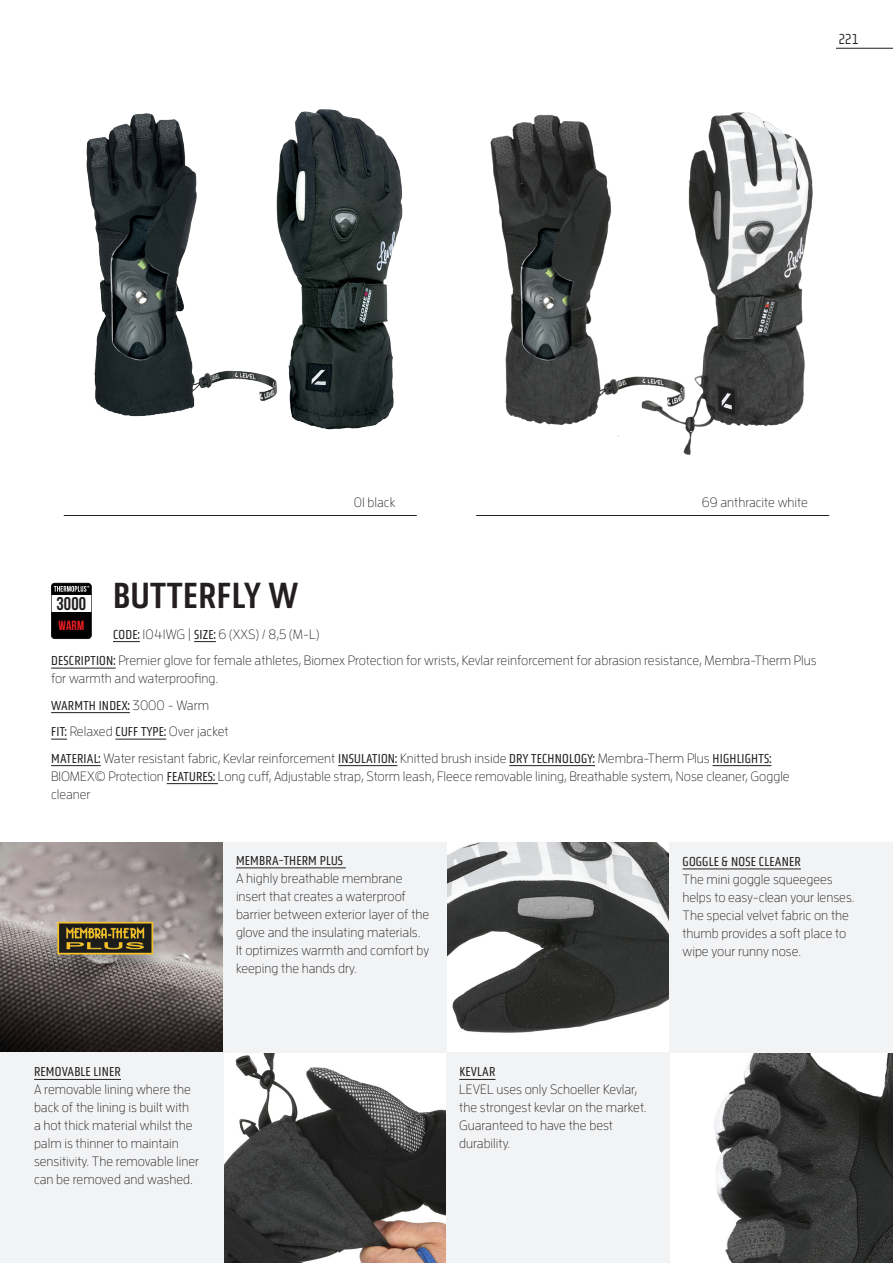
<style>
.page{position:relative;width:893px;height:1263px;background:#fff}
.page>*{position:absolute;margin:0;border:0;box-sizing:border-box;transform-origin:0 0}
.t1{font:37.5px "Obvia Condensed";letter-spacing:.015em;color:#231f20}
.t2{font:700 18.45px "Bebas Neue";color:#231f20}
.pages{font:300 15px "Obvia Condensed";color:#231f20}
.glove_tech{font:300 13.5px/18px "Enzo OT";color:#231f20}
.glove_description{font:300 13.5px/18px "Enzo OT";color:#231f20}
.code{font:300 13.5px "Enzo OT";color:#231f20}
.glove_description-2{font:13.5px "Obvia Condensed";letter-spacing:.015em;color:#231f20}
.t3{font:700 13.2px "Bebas Neue";color:#ee1d23}
.s1{font-family:"Obvia Condensed";font-weight:400}
.s2{font-family:"Enzo OT";font-weight:300}
</style>
<div class="page">
<img style="left:86px;top:109px;width:317px;height:321px">
<img style="left:490px;top:112px;width:323px;height:343px">
<svg style="left:51px;top:583px;width:41px;height:56px"></svg>
<img style="left:446px;top:842px;width:224px;height:210px">
<img style="left:670px;top:1052px;width:223px;height:211px">
<img style="left:0;top:842px;width:223px;height:210px">
<img style="left:223px;top:1052px;width:223px;height:211px">
<hr style="left:836px;top:48px;width:57px;height:1px;background:#231f20">
<hr style="left:64px;top:515px;width:353px;height:1px;background:#231f20">
<hr style="left:476px;top:515px;width:353px;height:1px;background:#231f20">
<div style="left:0;top:1052px;width:223px;height:211px;background:#f2f3f4"></div>
<hr style="left:34px;top:1079px;width:87px;height:1px;background:#231f20">
<div style="left:446px;top:1052px;width:224px;height:211px;background:#f2f3f4"></div>
<hr style="left:459px;top:1079px;width:36px;height:1px;background:#231f20">
<div style="left:223px;top:842px;width:223px;height:210px;background:#f2f3f4"></div>
<hr style="left:236px;top:867px;width:110px;height:1px;background:#231f20">
<div style="left:670px;top:842px;width:223px;height:210px;background:#f2f3f4"></div>
<hr style="left:683px;top:868px;width:118px;height:1px;background:#231f20">
<svg style="left:113px;top:641px;width:27px;height:1px"></svg>
<svg style="left:194px;top:641px;width:22px;height:1px"></svg>
<hr style="left:51px;top:668px;width:65px;height:1px;background:#231f20">
<hr style="left:51px;top:712px;width:79px;height:1px;background:#231f20">
<svg style="left:51px;top:739px;width:16px;height:1px"></svg>
<hr style="left:115px;top:739px;width:51px;height:1px;background:#231f20">
<hr style="left:51px;top:765px;width:50px;height:1px;background:#231f20">
<hr style="left:338px;top:765px;width:59px;height:1px;background:#231f20">
<hr style="left:509px;top:765px;width:86px;height:1px;background:#231f20">
<hr style="left:712px;top:765px;width:59px;height:1px;background:#231f20">
<hr style="left:167px;top:783px;width:51px;height:1px;background:#231f20">
<p class="pages" style="left:839px;top:30px;width:22px">221</p>
<p class="code" style="left:354px;top:494px;width:43px">01 black</p>
<p class="code" style="left:702px;top:494px;width:108px">69 anthracite white</p>
<p class="t1" style="left:113px;top:573px;width:187px">BUTTERFLY W</p>
<p class="glove_description" style="left:113px;top:624px;width:208px"><span class="s1">CODE:</span> 1041WG | <span class="s1">SIZE:</span> 6 (XXS) / 8,5 (M-L)</p>
<p class="glove_description" style="left:51px;top:651px;width:767px"><span class="s1">DESCRIPTION:</span> Premier glove for female athletes, Biomex Protection for wrists, Kevlar reinforcement for abrasion resistance, Membra-Therm Plus for warmth and waterproofing.</p>
<p class="glove_description-2" style="left:51px;top:697px;width:159px">WARMTH INDEX: <span class="s2">3000 - Warm</span></p>
<p class="glove_description" style="left:51px;top:722px;width:179px"><span class="s1">FIT:</span> Relaxed <span class="s1">CUFF TYPE:</span> Over jacket</p>
<p class="glove_description" style="left:51px;top:749px;width:740px"><span class="s1">MATERIAL:</span> Water resistant fabric, Kevlar reinforcement <span class="s1">INSULATION:</span> Knitted brush inside <span class="s1">DRY TECHNOLOGY:</span> Membra-Therm Plus <span class="s1">HIGHLIGHTS:<br></span>BIOMEX© Protection <span class="s1">FEATURES:</span> Long cuff, Adjustable strap, Storm leash, Fleece removable lining, Breathable system, Nose cleaner, Goggle cleaner</p>
<p class="t2" style="left:56px;top:594px;width:31px">3000</p>
<p class="t3" style="left:58px;top:618px;width:27px">WARM</p>
<p class="glove_tech" style="left:236px;top:851px;width:195px"><span class="s1">MEMBRA-THERM PLUS<br></span>A highly breathable membrane insert that creates a waterproof barrier between exterior layer of the glove and the insulating materials.<br>It optimizes warmth and comfort by keeping the hands dry.</p>
<p class="glove_tech" style="left:682px;top:852px;width:174px"><span class="s1">GOGGLE &amp; NOSE CLEANER<br></span>The mini goggle squeegees helps to easy-clean your lenses.<br>The special velvet fabric on the thumb provides a soft place to wipe your runny nose.</p>
<p class="glove_tech" style="left:34px;top:1062px;width:167px"><span class="s1">REMOVABLE LINER<br></span>A removable lining where the back of the lining is built with a hot thick material whilst the palm is thinner to maintain sensitivity. The removable liner can be removed and washed.</p>
<p class="glove_tech" style="left:459px;top:1062px;width:189px"><span class="s1">KEVLAR<br></span>LEVEL uses only Schoeller Kevlar, the strongest kevlar on the market.<br>Guaranteed to have the best durability.</p>
</div>
